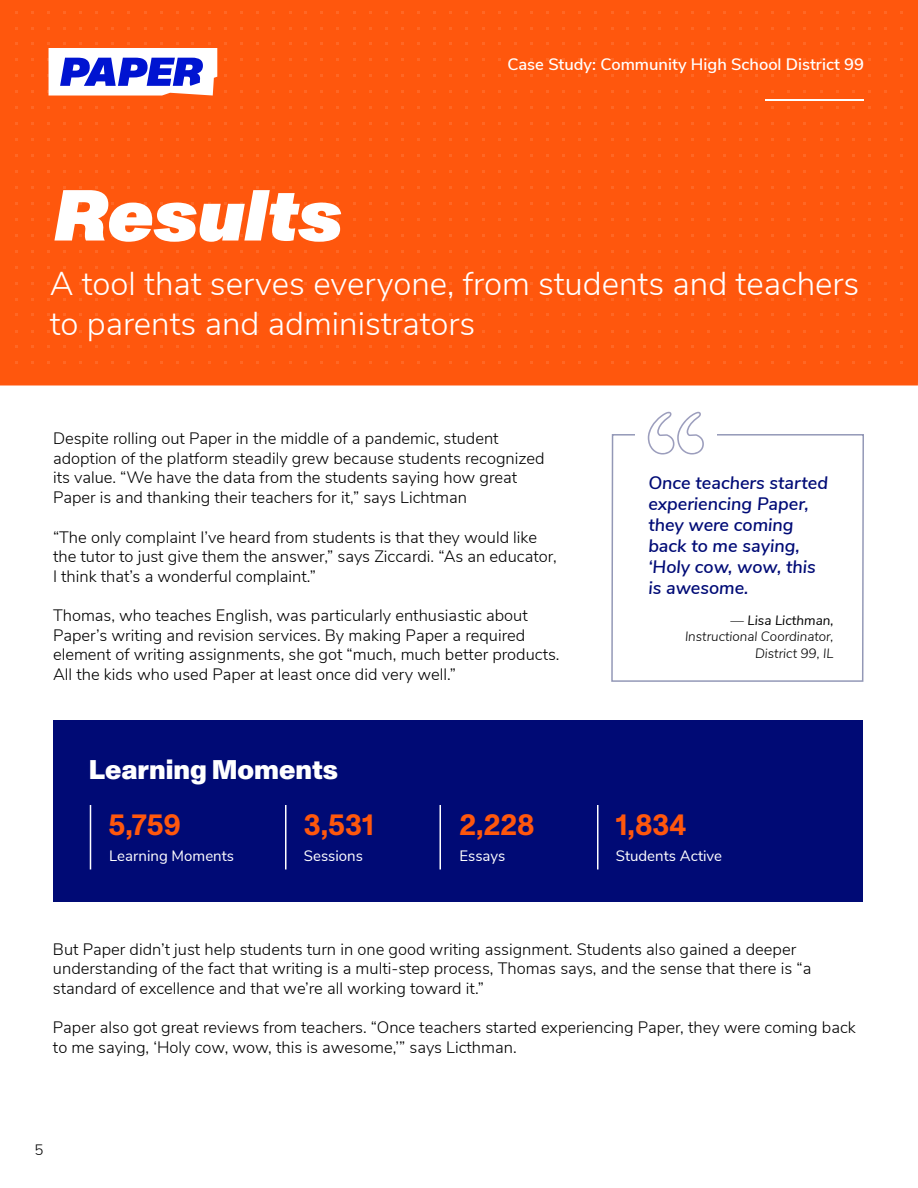
<style>
.page{position:relative;width:918px;height:1188px;background:#fff}
.page>*{position:absolute;margin:0;border:0;box-sizing:border-box;transform-origin:0 0}
.t1{font:italic 900 72px "Monument Grotesk";color:#fff}
.t2{font:300 33px/39.6px "Nunito Sans";color:#fff}
.t3{font:700 30px "Monument Grotesk";color:#ff570d}
.t4{font:800 27px "Monument Grotesk";color:#fff}
.t5{font:italic 600 18px/21px "Nunito Sans";color:#000b76}
.Body_Text{font:300 16.5px/19.5px "Nunito Sans";color:#000}
.t6{font:600 16.5px "Nunito Sans";color:#fff}
.t7{font:15px "Nunito Sans";color:#fff}
.t8{font:300 15px "Nunito Sans";color:#000}
.t9{font:italic 300 13.5px/16.2px "Nunito Sans";color:#000001;text-align:right}
.s1{font-weight:200}
.s2{font-weight:400}
</style>
<div class="page">
<div style="left:0;top:0;width:918px;height:386px;background:#ff570d"></div>
<svg style="left:611px;top:434px;width:253px;height:248px"></svg>
<div style="left:635px;top:424px;width:82px;height:22px;background:#fff"></div>
<svg style="left:648px;top:412px;width:56px;height:43px"></svg>
<hr style="left:765px;top:100px;width:99px;height:1px;background:#fff">
<svg style="left:47px;top:43px;width:170px;height:53px"></svg>
<svg style="left:111px;top:58px;width:62px;height:35px"></svg>
<svg style="left:173px;top:58px;width:38px;height:35px"></svg>
<div style="left:53px;top:720px;width:810px;height:181px;background:#000a75"></div>
<hr style="left:90px;top:805px;width:1px;height:64px;background:#fff">
<hr style="left:285px;top:805px;width:1px;height:64px;background:#fff">
<hr style="left:440px;top:805px;width:1px;height:64px;background:#fff">
<hr style="left:597px;top:805px;width:1px;height:64px;background:#fff">
<p class="t6" style="left:507px;top:52px;width:358px">Case Study: Community High School District 99</p>
<p class="t1" style="left:54px;top:159px;width:290px">Results</p>
<p class="t2" style="left:50px;top:262px;width:811px">A tool that serves everyone, from students and teachers to parents and administrators</p>
<p class="Body_Text" style="left:53px;top:428px;width:493px">Despite rolling out Paper in the middle of a pandemic, student adoption of the platform steadily grew because students recognized its value. “We have the data from the students saying how great Paper is and thanking their teachers for it,” says Lichtman</p>
<p class="Body_Text" style="left:53px;top:526px;width:505px">“The only complaint I’ve heard from students is that they would like the tutor to just give them the answer,” says Ziccardi. “As an educator,<br>I think that’s a wonderful complaint.”</p>
<p class="Body_Text" style="left:53px;top:605px;width:508px">Thomas, who teaches English, was particularly enthusiastic about Paper’s writing and revision services. By making Paper a required element of writing assignments, she got “much, much better products.<br>All the kids who used Paper at least once did very well.”</p>
<p class="t5" style="left:648px;top:472px;width:181px">Once teachers started experiencing Paper, they were coming back to me saying, ‘Holy cow, wow, this is awesome.</p>
<p class="t9" style="left:685px;top:612px;width:150px"><span class="s1">—</span> <span class="s2">Lisa Licthman,<br></span>Instructional Coordinator,<br>District 99, IL</p>
<p class="t4" style="left:89px;top:749px;width:251px">Learning Moments</p>
<p class="t3" style="left:108px;top:803px;width:74px">5,759</p>
<p class="t3" style="left:304px;top:803px;width:72px">3,531</p>
<p class="t3" style="left:459px;top:803px;width:77px">2,228</p>
<p class="t3" style="left:616px;top:803px;width:72px">1,834</p>
<p class="t7" style="left:109px;top:845px;width:126px">Learning Moments</p>
<p class="t7" style="left:304px;top:845px;width:61px">Sessions</p>
<p class="t7" style="left:459px;top:845px;width:47px">Essays</p>
<p class="t7" style="left:616px;top:845px;width:108px">Students Active</p>
<p class="Body_Text" style="left:53px;top:938px;width:760px">But Paper didn’t just help students turn in one good writing assignment. Students also gained a deeper understanding of the fact that writing is a multi-step process, Thomas says, and the sense that there is “a standard of excellence and that we’re all working toward it.”</p>
<p class="Body_Text" style="left:53px;top:1017px;width:804px">Paper also got great reviews from teachers. “Once teachers started experiencing Paper, they were coming back to me saying, ‘Holy cow, wow, this is awesome,’” says Licthman.</p>
<p class="t8" style="left:34px;top:1139px;width:10px">5</p>
</div>
